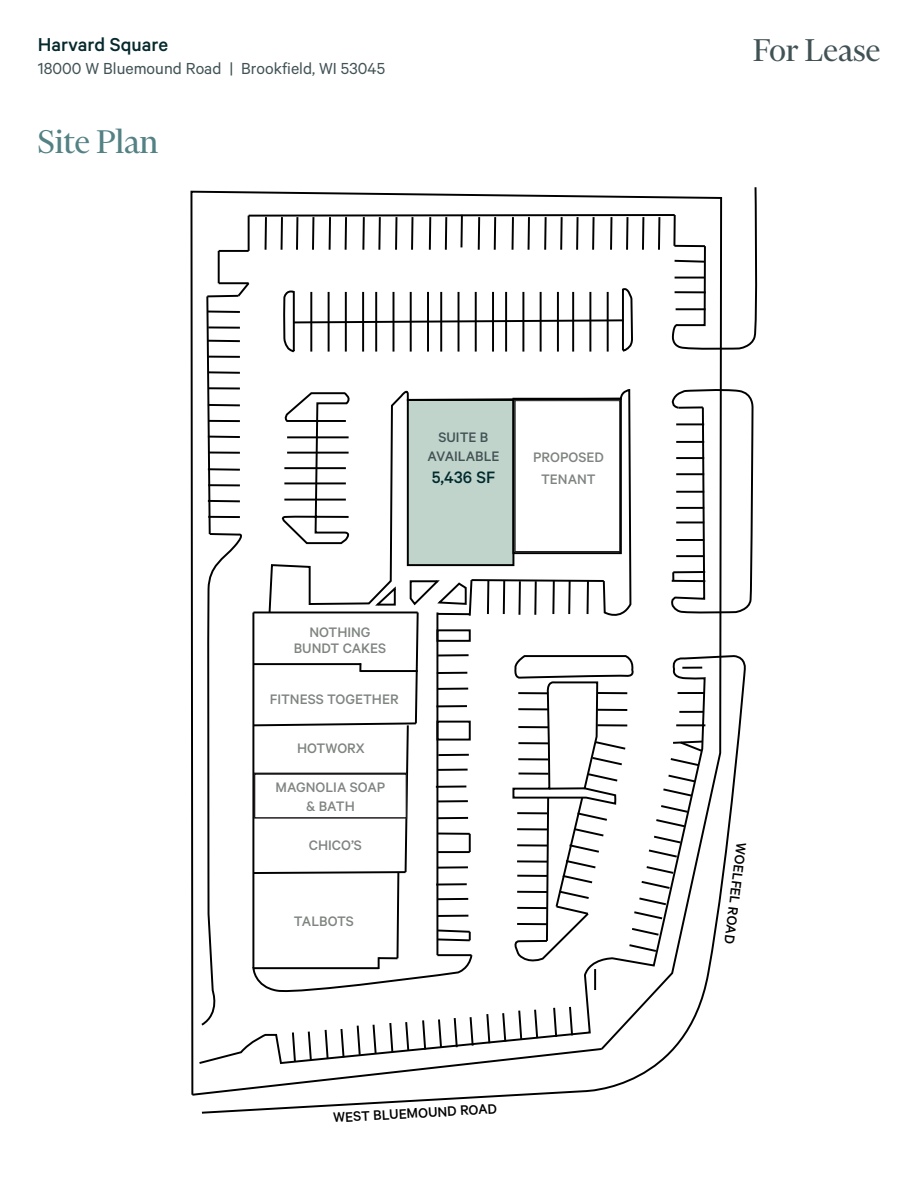
<style>
.page{position:relative;width:918px;height:1188px;background:#fff}
.page>*{position:absolute;margin:0;border:0;box-sizing:border-box;transform-origin:0 0}
.Heading_Small{font:37.5px "Financier Display";color:#538184}
.t1{font:36px "Financier Display";color:#415255}
.t2{font:500 21px "Calibre";color:#05292c}
.t3{font:500 18.6px "Calibre";color:#012a2d}
.t4{font:18px "Calibre";color:#415255}
.t5{font:500 15.45px/15.5px "Calibre";color:#7f8480;text-align:center}
.t6{font:500 15.45px "Calibre";color:#000}
.t7{font:500 15.45px/18.6px "Calibre";color:#808581;text-align:center}
.t8{font:500 15.45px "Calibre";color:#435254}
</style>
<div class="page">
<svg style="left:190px;top:187px;width:568px;height:910px"></svg>
<hr style="left:310px;top:292px;width:2px;height:60px;background:#000">
<hr style="left:328px;top:292px;width:2px;height:60px;background:#000">
<hr style="left:345px;top:292px;width:2px;height:60px;background:#000">
<hr style="left:362px;top:292px;width:2px;height:60px;background:#000">
<hr style="left:375px;top:292px;width:2px;height:60px;background:#000">
<hr style="left:393px;top:292px;width:1px;height:60px;background:#000">
<hr style="left:410px;top:292px;width:2px;height:60px;background:#000">
<hr style="left:427px;top:292px;width:2px;height:60px;background:#000">
<hr style="left:440px;top:292px;width:2px;height:60px;background:#000">
<hr style="left:458px;top:292px;width:1px;height:60px;background:#000">
<hr style="left:475px;top:292px;width:2px;height:60px;background:#000">
<hr style="left:492px;top:292px;width:2px;height:60px;background:#000">
<hr style="left:505px;top:292px;width:2px;height:60px;background:#000">
<hr style="left:522px;top:292px;width:2px;height:60px;background:#000">
<hr style="left:540px;top:292px;width:2px;height:60px;background:#000">
<hr style="left:557px;top:292px;width:2px;height:60px;background:#000">
<hr style="left:572px;top:292px;width:2px;height:60px;background:#000">
<hr style="left:589px;top:292px;width:2px;height:60px;background:#000">
<hr style="left:607px;top:292px;width:2px;height:60px;background:#000">
<hr style="left:682px;top:667px;width:20px;height:2px;background:#000">
<hr style="left:594px;top:969px;width:2px;height:21px;background:#000">
<hr style="left:487px;top:581px;width:2px;height:33px;background:#000">
<hr style="left:503px;top:581px;width:2px;height:33px;background:#000">
<hr style="left:518px;top:581px;width:3px;height:34px;background:#000">
<hr style="left:534px;top:581px;width:3px;height:34px;background:#000">
<hr style="left:552px;top:581px;width:3px;height:33px;background:#000">
<hr style="left:568px;top:581px;width:3px;height:33px;background:#000">
<hr style="left:587px;top:581px;width:2px;height:33px;background:#000">
<div style="left:255px;top:774px;width:151px;height:44px;background:#fff"></div>
<div style="left:254px;top:773px;width:153px;height:46px;border:2px solid #231f20"></div>
<div style="left:515px;top:401px;width:105px;height:150px;background:#fff"></div>
<div style="left:515px;top:400px;width:105px;height:152px;border:1px solid #231f20"></div>
<p class="t2" style="left:38px;top:33px;width:132px">Harvard Square</p>
<p class="t4" style="left:38px;top:58px;width:349px">18000 W Bluemound Road | Brookfield, WI 53045</p>
<p class="Heading_Small" style="left:38px;top:122px;width:122px">Site Plan</p>
<p class="t8" style="left:438px;top:428px;width:52px">SUITE B</p>
<p class="t8" style="left:428px;top:447px;width:74px">AVAILABLE</p>
<p class="t3" style="left:432px;top:467px;width:65px">5,436 SF</p>
<p class="t5" style="left:533px;top:449px;width:72px">PROPOSED</p>
<p class="t5" style="left:541px;top:471px;width:56px">TENANT</p>
<p class="t5" style="left:294px;top:624px;width:94px">NOTHING<br>BUNDT CAKES</p>
<p class="t5" style="left:270px;top:691px;width:130px">FITNESS TOGETHER</p>
<p class="t5" style="left:297px;top:740px;width:69px">HOTWORX</p>
<p class="t7" style="left:276px;top:777px;width:111px">MAGNOLIA SOAP &amp; BATH</p>
<p class="t5" style="left:309px;top:837px;width:55px">CHICO’S</p>
<p class="t5" style="left:294px;top:913px;width:61px">TALBOTS</p>
<p class="t6" style="left:333px;top:1108px;width:166px;rotate:-3deg">WEST BLUEMOUND ROAD</p>
<p class="t1" style="left:753px;top:32px;width:129px">For Lease</p>
<p class="t6" style="left:751px;top:844px;width:103px;rotate:97deg">WOELFEL ROAD</p>
</div>
